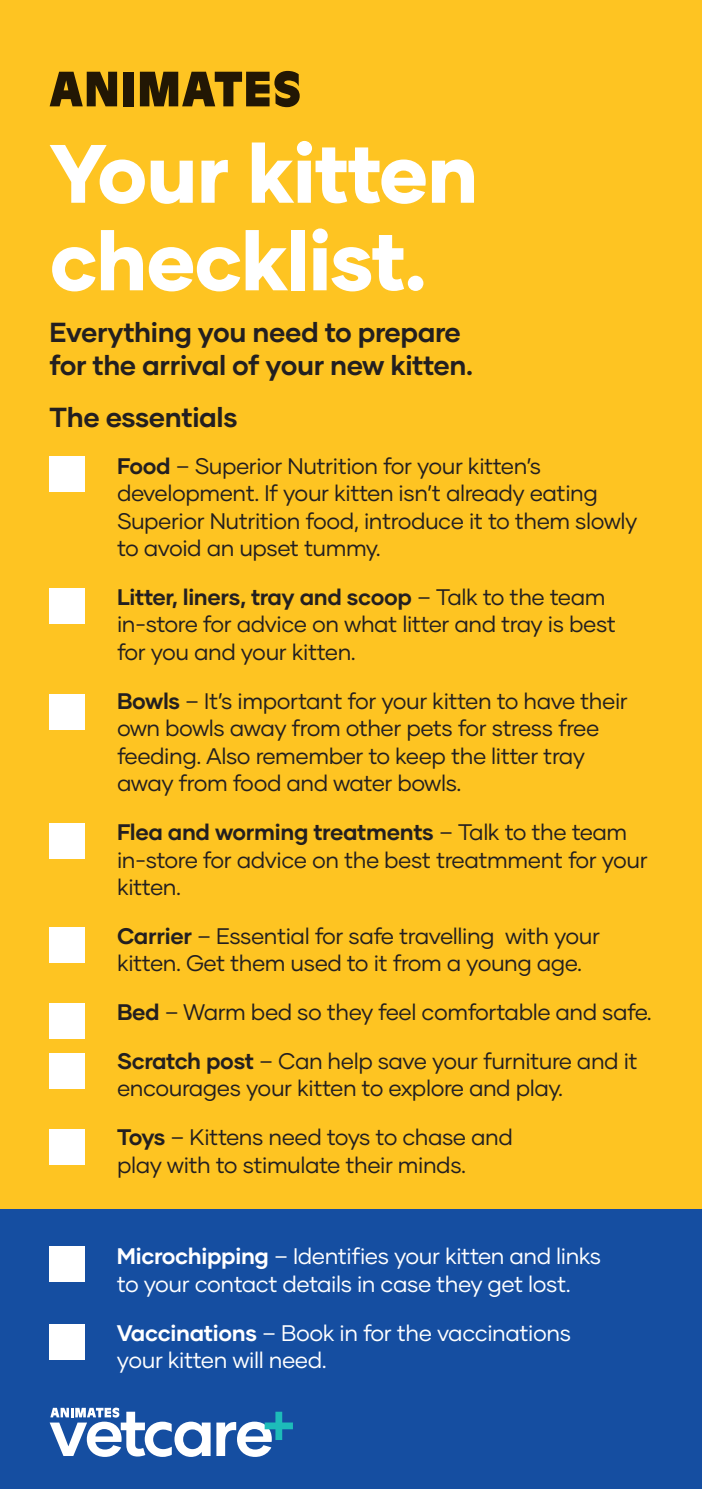
<style>
.page{position:relative;width:702px;height:1489px;background:#fff}
.page>*{position:absolute;margin:0;border:0;box-sizing:border-box;transform-origin:0 0}
.t1{font:800 82.5px "Gilmer";letter-spacing:-.015em;color:#fff}
.Subheader{font:700 27.5px "Gilmer";letter-spacing:-.015em;color:#231f20}
.Body{font:22.5px/27.5px "Gilmer";letter-spacing:-.02em;color:#231f20}
.Body-2{font:22.5px/27.5px "Gilmer";letter-spacing:-.02em;color:#fff}
.s1{font-weight:700}
</style>
<div class="page">
<div style="left:0;top:0;width:702px;height:1488px;background:#fec422"></div>
<div style="left:0;top:1209px;width:702px;height:279px;background:#154ea1"></div>
<div style="left:50px;top:456px;width:35px;height:35px;background:#fff"></div>
<div style="left:50px;top:823px;width:35px;height:35px;background:#fff"></div>
<div style="left:50px;top:588px;width:35px;height:36px;background:#fff"></div>
<div style="left:50px;top:927px;width:35px;height:35px;background:#fff"></div>
<div style="left:50px;top:1052px;width:35px;height:36px;background:#fff"></div>
<div style="left:50px;top:694px;width:35px;height:35px;background:#fff"></div>
<div style="left:50px;top:1129px;width:35px;height:35px;background:#fff"></div>
<div style="left:50px;top:1003px;width:35px;height:35px;background:#fff"></div>
<div style="left:123px;top:72px;width:11px;height:34px;background:#221704"></div>
<svg style="left:140px;top:71px;width:160px;height:36px"></svg>
<svg style="left:50px;top:72px;width:67px;height:34px"></svg>
<div style="left:50px;top:1246px;width:35px;height:35px;background:#fff"></div>
<div style="left:50px;top:1323px;width:35px;height:36px;background:#fff"></div>
<svg style="left:216px;top:1411px;width:77px;height:45px"></svg>
<svg style="left:50px;top:1407px;width:160px;height:49px"></svg>
<p class="t1" style="left:50px;top:121px;width:430px">Your kitten</p>
<p class="t1" style="left:50px;top:209px;width:378px">checklist.</p>
<p class="Subheader" style="left:50px;top:315px;width:413px">Everything you need to prepare</p>
<p class="Subheader" style="left:50px;top:348px;width:425px">for the arrival of your new kitten.</p>
<p class="Subheader" style="left:50px;top:400px;width:189px">The essentials</p>
<p class="Body" style="left:117px;top:451px;width:522px"><span class="s1">Food</span> – Superior Nutrition for your kitten’s development. If your kitten isn’t already eating Superior Nutrition food, introduce it to them slowly to avoid an upset tummy.</p>
<p class="Body" style="left:117px;top:583px;width:500px"><span class="s1">Litter, liners, tray and scoop</span> – Talk to the team in-store for advice on what litter and tray is best for you and your kitten.</p>
<p class="Body" style="left:117px;top:687px;width:512px"><span class="s1">Bowls</span> – It’s important for your kitten to have their own bowls away from other pets for stress free feeding. Also remember to keep the litter tray away from food and water bowls.</p>
<p class="Body" style="left:117px;top:818px;width:532px"><span class="s1">Flea and worming treatments</span> – Talk to the team in-store for advice on the best treatmment for your kitten.</p>
<p class="Body" style="left:117px;top:922px;width:484px"><span class="s1">Carrier</span> – Essential for safe travelling with your kitten. Get them used to it from a young age.</p>
<p class="Body" style="left:117px;top:998px;width:536px"><span class="s1">Bed</span> – Warm bed so they feel comfortable and safe.</p>
<p class="Body" style="left:117px;top:1047px;width:522px"><span class="s1">Scratch post</span> – Can help save your furniture and it encourages your kitten to explore and play.</p>
<p class="Body" style="left:117px;top:1123px;width:397px"><span class="s1">Toys</span> – Kittens need toys to chase and play with to stimulate their minds.</p>
<p class="Body-2" style="left:117px;top:1242px;width:486px"><span class="s1">Microchipping</span> – Identifies your kitten and links to your contact details in case they get lost.</p>
<p class="Body-2" style="left:117px;top:1318px;width:455px"><span class="s1">Vaccinations</span> – Book in for the vaccinations your kitten will need.</p>
</div>
